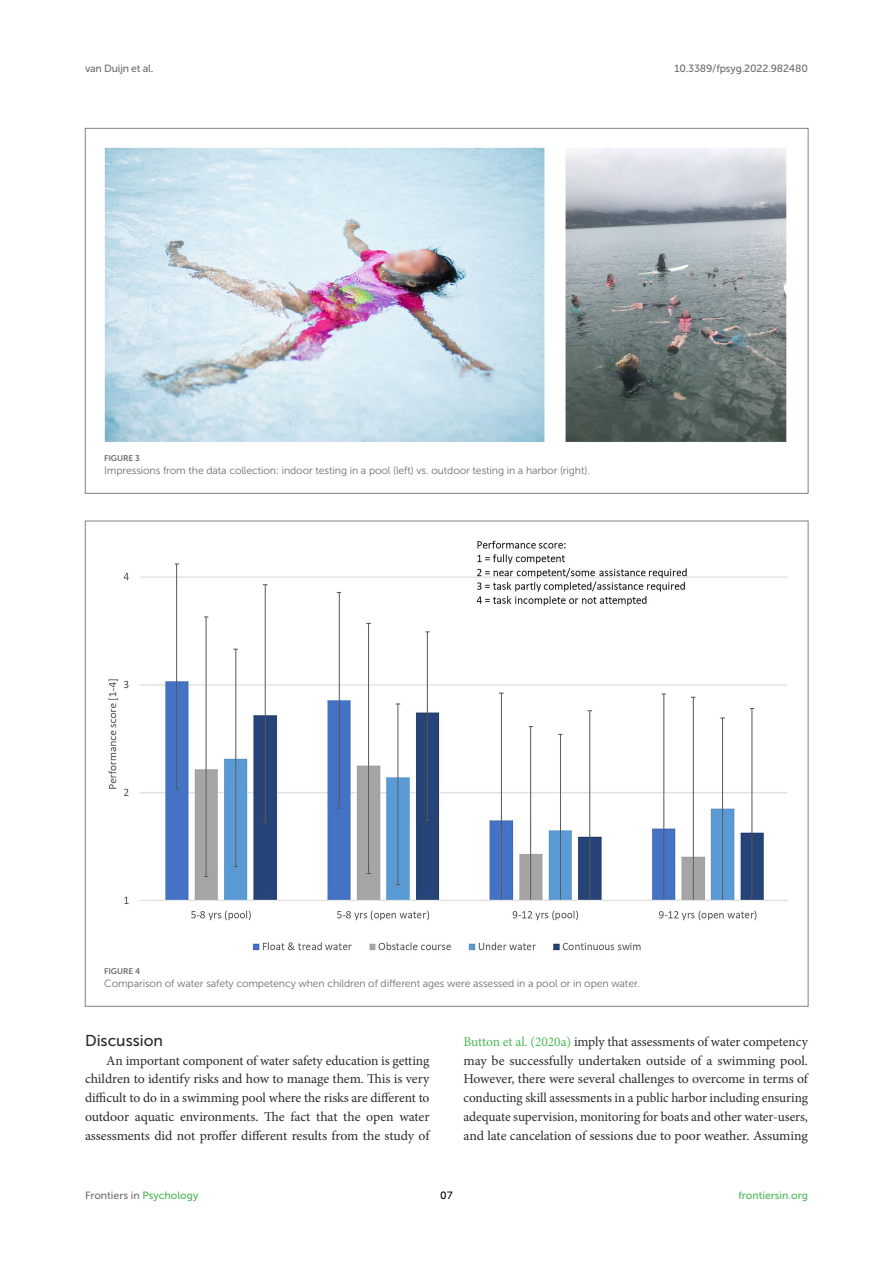
<style>
.page{position:relative;width:893px;height:1263px;background:#fff}
.page>*{position:absolute;margin:0;border:0;box-sizing:border-box;transform-origin:0 0}
.HEAD_3{font:15.75px "Museo Sans 500";color:#2b2b2a}
.TEXT_FLUSH{font:13.5px/18.8px "Minion Pro";letter-spacing:-.01em;color:#2b2b2a;text-align:justify}
.FIG_LEG{font:10.5px "Museo Sans 300";letter-spacing:-.01em;color:#706f70}
.t1{font:10.5px "Museo Sans 500";letter-spacing:-.015em;color:#706f70}
.t2{font:10.5px "Museo Sans 500";color:#4eb855}
.t3{font:10.5px "Museo Sans 500";color:#000}
.FIG_HD{font:8.25px "Museo Sans 700";letter-spacing:-.01em;color:#706f70}
.s1{color:#4eb855}
</style>
<div class="page">
<img style="left:104px;top:147px;width:683px;height:295px">
<img style="left:108px;top:540px;width:679px;height:411px">
<p class="t1" style="left:85px;top:63px;width:70px">van Duijn et al.</p>
<p class="t1" style="left:674px;top:63px;width:135px">10.3389/fpsyg.2022.982480</p>
<p class="FIG_HD" style="left:104px;top:453px;width:37px">FIGURE 3</p>
<p class="FIG_LEG" style="left:104px;top:465px;width:487px">Impressions from the data collection: indoor testing in a pool (left) vs. outdoor testing in a harbor (right).</p>
<p class="FIG_HD" style="left:104px;top:966px;width:37px">FIGURE 4</p>
<p class="FIG_LEG" style="left:104px;top:978px;width:537px">Comparison of water safety competency when children of different ages were assessed in a pool or in open water.</p>
<p class="HEAD_3" style="left:85px;top:1032px;width:80px">Discussion</p>
<p class="TEXT_FLUSH" style="left:85px;top:1051px;width:346px;text-indent:21px">An important component of water safety education is getting children to identify risks and how to manage them. This is very difficult to do in a swimming pool where the risks are different to outdoor aquatic environments. The fact that the open water assessments did not proffer different results from the study of</p>
<p class="TEXT_FLUSH" style="left:463px;top:1032px;width:346px"><span class="s1">Button et al. (2020a)</span> imply that assessments of water competency may be successfully undertaken outside of a swimming pool.<br>However, there were several challenges to overcome in terms of conducting skill assessments in a public harbor including ensuring adequate supervision, monitoring for boats and other water-users, and late cancelation of sessions due to poor weather. Assuming</p>
<p class="t1" style="left:85px;top:1190px;width:115px">Frontiers in <span class="s1">Psychology</span></p>
<p class="t3" style="left:440px;top:1190px;width:14px">07</p>
<p class="t2" style="left:738px;top:1190px;width:71px">frontiersin.org</p>
</div>
